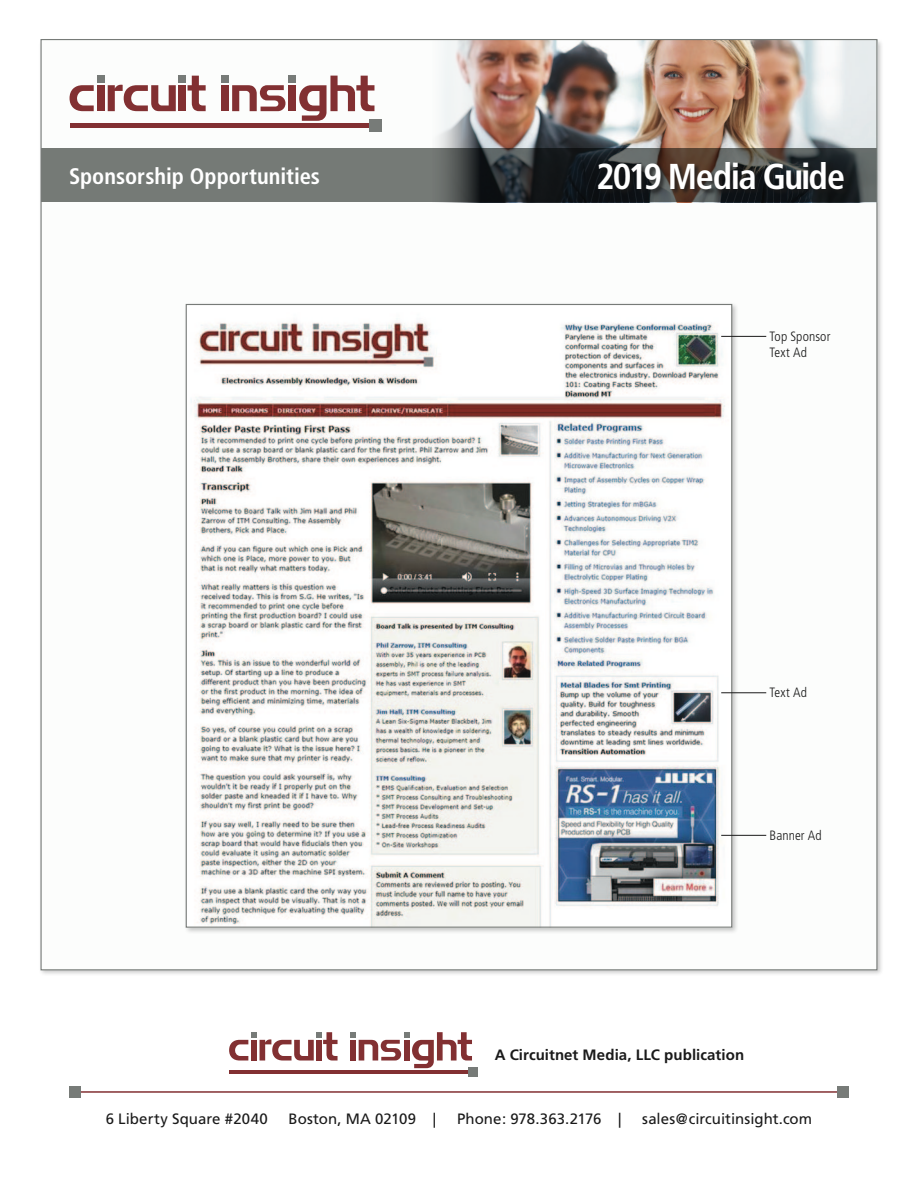
<style>
.page{position:relative;width:918px;height:1188px;background:#fff}
.page>*{position:absolute;margin:0;border:0;box-sizing:border-box;transform-origin:0 0}
.t1{font:700 condensed 36px "Frutiger";letter-spacing:-.045em;color:#fff}
.t2{font:700 condensed 22.5px "Frutiger";color:#fff}
.t3{font:15px "Frutiger";color:#1a1a1a}
.t4{font:700 15px "Frutiger";letter-spacing:.005em;color:#1a1a1a}
.t5{font:300 condensed 13.5px/16.5px "Frutiger";letter-spacing:.005em;color:#1a1a1a}
</style>
<div class="page">
<img style="left:436px;top:41px;width:440px;height:107px">
<svg style="left:43px;top:148px;width:833px;height:54px;background:#5a5e5c"></svg>
<hr style="left:74px;top:1091px;width:770px;height:2px;background:#823032">
<div style="left:69px;top:1086px;width:12px;height:12px;background:#777b78"></div>
<div style="left:837px;top:1086px;width:12px;height:12px;background:#777b78"></div>
<div style="left:598px;top:162px;width:252px;height:34px;background:#1a1a1a;opacity:.75"></div>
<div style="left:184px;top:302px;width:555px;height:632px;background:#1a1a1a;opacity:.25"></div>
<img style="left:188px;top:306px;width:542px;height:620px">
<hr style="left:721px;top:692px;width:45px;height:1px;background:#1a1a1a">
<hr style="left:721px;top:336px;width:45px;height:1px;background:#1a1a1a">
<hr style="left:721px;top:835px;width:45px;height:1px;background:#1a1a1a">
<div style="left:97px;top:76px;width:7px;height:7px;background:#777b78"></div>
<div style="left:97px;top:85px;width:7px;height:26px;background:#823032"></div>
<div style="left:179px;top:76px;width:7px;height:7px;background:#777b78"></div>
<div style="left:179px;top:85px;width:7px;height:26px;background:#823032"></div>
<div style="left:221px;top:76px;width:7px;height:7px;background:#777b78"></div>
<div style="left:221px;top:85px;width:7px;height:26px;background:#823032"></div>
<div style="left:289px;top:76px;width:7px;height:7px;background:#777b78"></div>
<div style="left:289px;top:85px;width:7px;height:26px;background:#823032"></div>
<svg style="left:232px;top:85px;width:53px;height:26px"></svg>
<svg style="left:70px;top:85px;width:24px;height:26px"></svg>
<svg style="left:188px;top:76px;width:18px;height:35px"></svg>
<svg style="left:108px;top:85px;width:68px;height:26px"></svg>
<svg style="left:299px;top:76px;width:75px;height:45px"></svg>
<hr style="left:70px;top:124px;width:299px;height:4px;background:#823032">
<div style="left:369px;top:119px;width:12px;height:13px;background:#777b78"></div>
<svg style="left:229px;top:1032px;width:109px;height:29px"></svg>
<svg style="left:350px;top:1032px;width:122px;height:36px"></svg>
<hr style="left:230px;top:1070px;width:238px;height:4px;background:#823032">
<div style="left:468px;top:1067px;width:9px;height:10px;background:#777b78"></div>
<h2 class="t2" style="left:69px;top:163px;width:253px">Sponsorship Opportunities</h2>
<h1 class="t1" style="left:596px;top:155px;width:250px">2019 Media Guide</h1>
<p class="t5" style="left:770px;top:328px;width:62px">Top Sponsor<br>Text Ad</p>
<p class="t5" style="left:770px;top:684px;width:39px">Text Ad</p>
<p class="t5" style="left:770px;top:827px;width:54px">Banner Ad</p>
<p class="t4" style="left:495px;top:1046px;width:251px">A Circuitnet Media, LLC publication</p>
<p class="t3" style="left:106px;top:1110px;width:164px">6 Liberty Square #2040</p>
<p class="t3" style="left:289px;top:1110px;width:149px">Boston, MA 02109 |</p>
<p class="t3" style="left:457px;top:1110px;width:166px">Phone: 978.363.2176 |</p>
<p class="t3" style="left:642px;top:1110px;width:171px">sales@circuitinsight.com</p>
</div>
